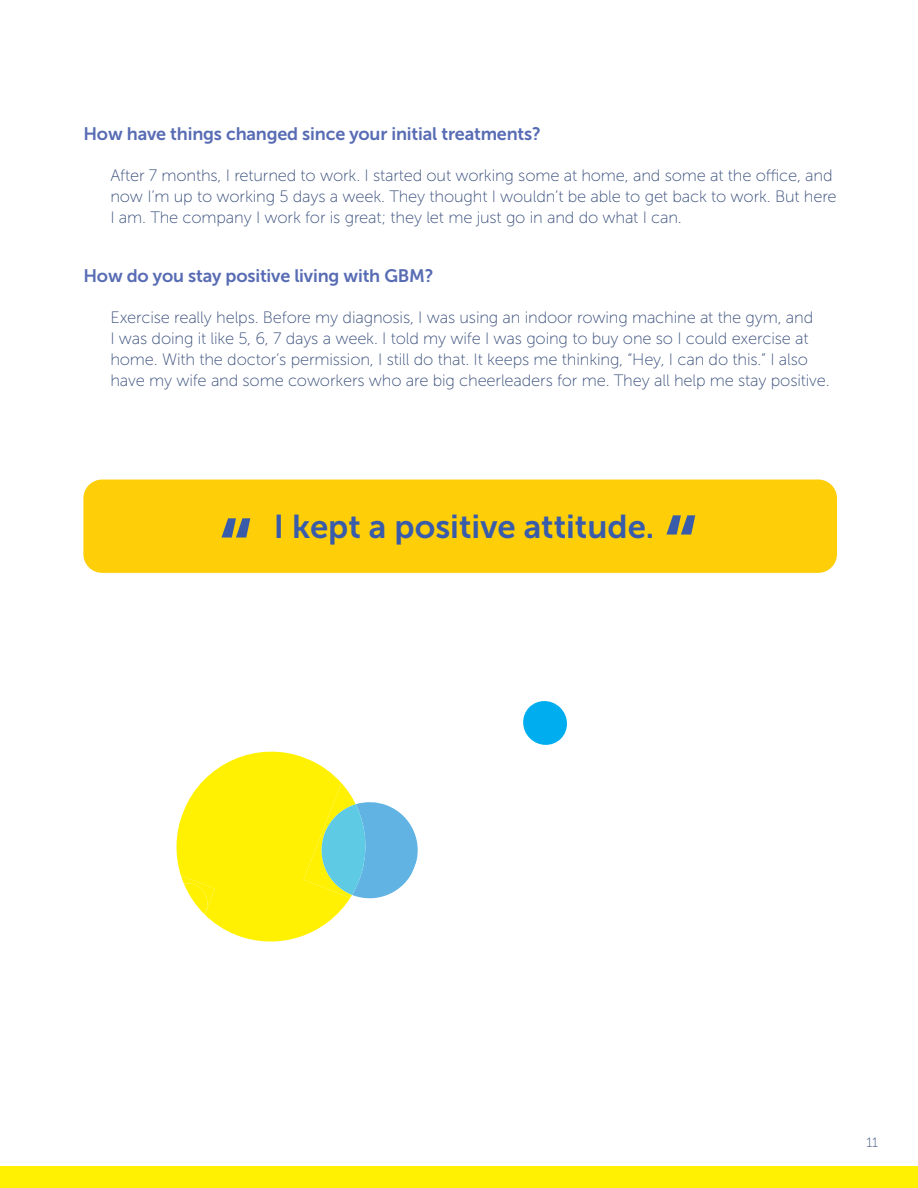
<style>
.page{position:relative;width:918px;height:1188px;background:#fff}
.page>*{position:absolute;margin:0;border:0;box-sizing:border-box;transform-origin:0 0}
.t1{font:88.05px "Museo Sans 700";color:#385caa}
.t2{font:33px "Museo Sans 700";color:#385caa}
.body_copy{font:18px "Museo Sans 700";letter-spacing:-.01em;color:#586cb4}
.body_copy-2{font:16.5px/21px "Museo Sans 100";letter-spacing:-.01em;color:#394f7c}
.t3{font:13.5px "Museo Sans 100";color:#394f7c}
</style>
<div class="page">
<div style="left:84px;top:480px;width:752px;height:92px;background:#fece08;border-radius:18px"></div>
<div style="left:83px;top:480px;width:754px;height:93px;border:2px solid #fece08;border-radius:18px"></div>
<div style="left:0;top:1167px;width:918px;height:21px;background:#fff101"></div>
<svg style="left:176px;top:751px;width:242px;height:191px"></svg>
<svg style="left:523px;top:701px;width:44px;height:44px"></svg>
<p class="body_copy" style="left:83px;top:123px;width:459px">How have things changed since your initial treatments?</p>
<p class="body_copy-2" style="left:110px;top:165px;width:728px">After 7 months, I returned to work. I started out working some at home, and some at the office, and now I’m up to working 5 days a week. They thought I wouldn’t be able to get back to work. But here<br>I am. The company I work for is great; they let me just go in and do what I can.</p>
<p class="body_copy" style="left:83px;top:265px;width:352px">How do you stay positive living with GBM?</p>
<p class="body_copy-2" style="left:110px;top:307px;width:721px">Exercise really helps. Before my diagnosis, I was using an indoor rowing machine at the gym, and<br>I was doing it like 5, 6, 7 days a week. I told my wife I was going to buy one so I could exercise at home. With the doctor’s permission, I still do that. It keeps me thinking, “Hey, I can do this.” I also have my wife and some coworkers who are big cheerleaders for me. They all help me stay positive.</p>
<p class="t2" style="left:274px;top:508px;width:382px">I kept a positive attitude.</p>
<p class="t1" style="left:218px;top:502px;width:37px">“</p>
<p class="t1" style="left:663px;top:499px;width:37px">“</p>
<p class="t3" style="left:866px;top:1135px;width:13px">11</p>
</div>
